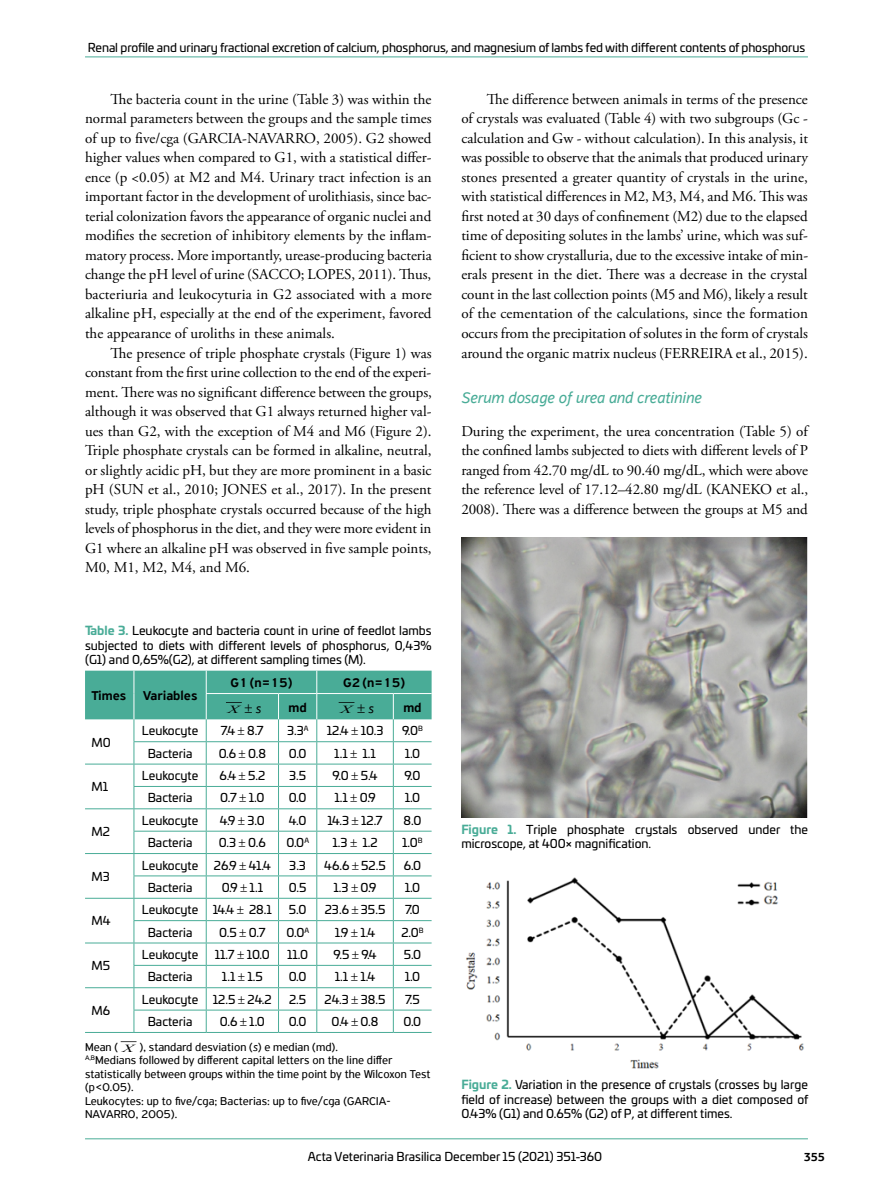
<style>
.page{position:relative;width:893px;height:1191px;background:#fff}
.page>*{position:absolute;margin:0;border:0;box-sizing:border-box;transform-origin:0 0}
.t1{font:italic 16.5px "PF Highway Sans Pro";color:#49ac97}
.t2{font:15px/19.5px "Adobe Garamond Pro";color:#000;text-align:justify}
.t3{font:500 13.5px "PF Highway Sans Pro";color:#000}
.t4{font:italic 13.5px "PF Highway Sans Pro";color:#000}
.t5{font:12px/14.4px "Univia Pro";color:#000;text-align:justify}
.t6{font:12px/13.5px "PF Highway Sans Pro";color:#000}
.t7{font:700 12px "PF Agora Sans Pro";color:#000}
.t8{font:italic 10.95px "Times New Roman";color:#000;scale:1.68 1}
.s1{font-weight:700;color:#49ac97}
.s2{font-style:italic}
</style>
<div class="page">
<hr style="left:85px;top:1138px;width:723px;height:1px;background:#49ac97">
<hr style="left:85px;top:57px;width:723px;height:1px;background:#49ac97">
<hr style="left:85px;top:1032px;width:49px;height:1px;background:#49ac97">
<hr style="left:134px;top:1032px;width:72px;height:1px;background:#49ac97">
<hr style="left:206px;top:1032px;width:73px;height:1px;background:#49ac97">
<hr style="left:279px;top:1032px;width:38px;height:1px;background:#49ac97">
<hr style="left:317px;top:1032px;width:76px;height:1px;background:#49ac97">
<hr style="left:393px;top:1032px;width:39px;height:1px;background:#49ac97">
<svg style="left:121px;top:1041px;width:15px;height:1px"></svg>
<img style="left:461px;top:537px;width:347px;height:280px">
<img style="left:466px;top:877px;width:338px;height:192px">
<svg style="left:85px;top:670px;width:347px;height:362px"></svg>
<p class="t5" style="left:88px;top:39px;width:719px">Renal profile and urinary fractional excretion of calcium, phosphorus, and magnesium of lambs fed with different contents of phosphorus</p>
<p class="t2" style="left:85px;top:90px;width:348px;text-indent:26px">The bacteria count in the urine (Table 3) was within the normal parameters between the groups and the sample times of up to five/cga (GARCIA-NAVARRO, 2005). G2 showed higher values when compared to G1, with a statistical differ&shy;ence (p &lt;0.05) at M2 and M4. Urinary tract infection is an important factor in the development of urolithiasis, since bac&shy;terial colonization favors the appearance of organic nuclei and modifies the secretion of inhibitory elements by the inflam&shy;matory process. More importantly, urease-producing bacteria change the pH level of urine (SACCO; LOPES, 2011). Thus, bacteriuria and leukocyturia in G2 associated with a more alkaline pH, especially at the end of the experiment, favored the appearance of uroliths in these animals.</p>
<p class="t2" style="left:85px;top:343px;width:348px;text-indent:26px">The presence of triple phosphate crystals (Figure 1) was constant from the first urine collection to the end of the experi&shy;ment. There was no significant difference between the groups, although it was observed that G1 always returned higher val&shy;ues than G2, with the exception of M4 and M6 (Figure 2).<br>Triple phosphate crystals can be formed in alkaline, neutral, or slightly acidic pH, but they are more prominent in a basic pH (SUN et al., 2010; JONES et al., 2017). In the present study, triple phosphate crystals occurred because of the high levels of phosphorus in the diet, and they were more evident in G1 where an alkaline pH was observed in five sample points, M0, M1, M2, M4, and M6.</p>
<p class="t2" style="left:461px;top:90px;width:348px;text-indent:26px">The difference between animals in terms of the presence of crystals was evaluated (Table 4) with two subgroups (Gc - calculation and Gw - without calculation). In this analysis, it was possible to observe that the animals that produced urinary stones presented a greater quantity of crystals in the urine, with statistical differences in M2, M3, M4, and M6. This was first noted at 30 days of confinement (M2) due to the elapsed time of depositing solutes in the lambs’ urine, which was suf&shy;ficient to show crystalluria, due to the excessive intake of min&shy;erals present in the diet. There was a decrease in the crystal count in the last collection points (M5 and M6), likely a result of the cementation of the calculations, since the formation occurs from the precipitation of solutes in the form of crystals around the organic matrix nucleus (FERREIRA et al., 2015).</p>
<p class="t1" style="left:461px;top:388px;width:242px">Serum dosage of urea and creatinine</p>
<p class="t2" style="left:461px;top:421px;width:348px">During the experiment, the urea concentration (Table 5) of the confined lambs subjected to diets with different levels of P ranged from 42.70 mg/dL to 90.40 mg/dL, which were above the reference level of 17.12–42.80 mg/dL (KANEKO et al., 2008). There was a difference between the groups at M5 and</p>
<p class="t5" style="left:85px;top:623px;width:348px"><span class="s1">Table 3.</span> Leukocyte and bacteria count in urine of feedlot lambs subjected to diets with different levels of phosphorus, 0,43% (G1) and 0,65%(G2), at different sampling times (M).</p>
<p class="t3" style="left:91px;top:687px;width:108px">Times Variables</p>
<p class="t3" style="left:231px;top:675px;width:63px">G1(n=15)</p>
<p class="t3" style="left:343px;top:675px;width:63px">G2(n=15)</p>
<p class="t8" style="left:228px;top:701px;width:8px">X</p>
<p class="t4" style="left:256px;top:700px;width:7px">s</p>
<p class="t3" style="left:289px;top:699px;width:20px">md</p>
<p class="t8" style="left:340px;top:701px;width:8px">X</p>
<p class="t4" style="left:369px;top:700px;width:7px">s</p>
<p class="t3" style="left:403px;top:699px;width:20px">md</p>
<p class="t5" style="left:91px;top:734px;width:21px">M0</p>
<p class="t5" style="left:91px;top:779px;width:18px">M1</p>
<p class="t5" style="left:91px;top:823px;width:20px">M2</p>
<p class="t5" style="left:91px;top:868px;width:20px">M3</p>
<p class="t5" style="left:91px;top:913px;width:21px">M4</p>
<p class="t5" style="left:91px;top:958px;width:20px">M5</p>
<p class="t5" style="left:142px;top:723px;width:58px">Leukocyte</p>
<p class="t5" style="left:221px;top:723px;width:44px">7.4 8.7</p>
<p class="t5" style="left:287px;top:723px;width:23px">3.3<sup>A</sup></p>
<p class="t5" style="left:327px;top:723px;width:58px">12.4 10.3</p>
<p class="t5" style="left:402px;top:723px;width:22px">9.0<sup>B</sup></p>
<p class="t5" style="left:148px;top:745px;width:46px">Bacteria</p>
<p class="t5" style="left:219px;top:745px;width:49px">0.6 0.8</p>
<p class="t5" style="left:289px;top:745px;width:19px">0.0</p>
<p class="t5" style="left:334px;top:745px;width:43px">1.1 1.1</p>
<p class="t5" style="left:405px;top:745px;width:17px">1.0</p>
<p class="t5" style="left:142px;top:767px;width:58px">Leukocyte</p>
<p class="t5" style="left:219px;top:767px;width:47px">6.4 5.2</p>
<p class="t5" style="left:289px;top:767px;width:19px">3.5</p>
<p class="t5" style="left:333px;top:767px;width:46px">9.0 5.4</p>
<p class="t5" style="left:404px;top:767px;width:18px">9.0</p>
<p class="t5" style="left:148px;top:790px;width:46px">Bacteria</p>
<p class="t5" style="left:220px;top:790px;width:46px">0.7 1.0</p>
<p class="t5" style="left:289px;top:790px;width:19px">0.0</p>
<p class="t5" style="left:334px;top:790px;width:43px">1.1 0.9</p>
<p class="t5" style="left:405px;top:790px;width:17px">1.0</p>
<p class="t5" style="left:142px;top:812px;width:58px">Leukocyte</p>
<p class="t5" style="left:220px;top:812px;width:46px">4.9 3.0</p>
<p class="t5" style="left:289px;top:812px;width:19px">4.0</p>
<p class="t5" style="left:327px;top:812px;width:57px">14.3 12.7</p>
<p class="t5" style="left:404px;top:812px;width:19px">8.0</p>
<p class="t5" style="left:148px;top:835px;width:46px">Bacteria</p>
<p class="t5" style="left:219px;top:835px;width:48px">0.3 0.6</p>
<p class="t5" style="left:287px;top:835px;width:24px">0.0<sup>A</sup></p>
<p class="t5" style="left:333px;top:835px;width:46px">1.3 1.2</p>
<p class="t5" style="left:402px;top:835px;width:22px">1.0<sup>B</sup></p>
<p class="t5" style="left:142px;top:857px;width:58px">Leukocyte</p>
<p class="t5" style="left:214px;top:857px;width:58px">26.9 41.4</p>
<p class="t5" style="left:289px;top:857px;width:18px">3.3</p>
<p class="t5" style="left:324px;top:857px;width:63px">46.6 52.5</p>
<p class="t5" style="left:404px;top:857px;width:19px">6.0</p>
<p class="t5" style="left:148px;top:879px;width:46px">Bacteria</p>
<p class="t5" style="left:222px;top:879px;width:43px">0.9 1.1</p>
<p class="t5" style="left:289px;top:879px;width:19px">0.5</p>
<p class="t5" style="left:334px;top:879px;width:44px">1.3 0.9</p>
<p class="t5" style="left:405px;top:879px;width:17px">1.0</p>
<p class="t5" style="left:142px;top:902px;width:131px">Leukocyte 14.4 28.1</p>
<p class="t5" style="left:289px;top:902px;width:19px">5.0</p>
<p class="t5" style="left:325px;top:902px;width:62px">23.6 35.5</p>
<p class="t5" style="left:405px;top:902px;width:16px">7.0</p>
<p class="t5" style="left:148px;top:924px;width:46px">Bacteria</p>
<p class="t5" style="left:219px;top:924px;width:48px">0.5 0.7</p>
<p class="t5" style="left:287px;top:924px;width:24px">0.0<sup>A</sup></p>
<p class="t5" style="left:335px;top:924px;width:42px">1.9 1.4</p>
<p class="t5" style="left:401px;top:924px;width:24px">2.0<sup>B</sup></p>
<p class="t5" style="left:142px;top:946px;width:58px">Leukocyte</p>
<p class="t5" style="left:215px;top:946px;width:56px">11.7 10.0</p>
<p class="t5" style="left:287px;top:946px;width:22px">11.0</p>
<p class="t5" style="left:333px;top:946px;width:45px">9.5 9.4</p>
<p class="t5" style="left:404px;top:946px;width:19px">5.0</p>
<p class="t5" style="left:148px;top:969px;width:46px">Bacteria</p>
<p class="t5" style="left:222px;top:969px;width:42px">1.1 1.5</p>
<p class="t5" style="left:289px;top:969px;width:19px">0.0</p>
<p class="t5" style="left:335px;top:969px;width:42px">1.1 1.4</p>
<p class="t5" style="left:405px;top:969px;width:17px">1.0</p>
<p class="t5" style="left:142px;top:991px;width:131px">Leukocyte 12.5 24.2</p>
<p class="t5" style="left:289px;top:991px;width:19px">2.5</p>
<p class="t5" style="left:325px;top:991px;width:62px">24.3 38.5</p>
<p class="t5" style="left:405px;top:991px;width:16px">7.5</p>
<p class="t5" style="left:148px;top:1013px;width:46px">Bacteria</p>
<p class="t5" style="left:220px;top:1013px;width:47px">0.6 1.0</p>
<p class="t5" style="left:289px;top:1013px;width:19px">0.0</p>
<p class="t5" style="left:332px;top:1013px;width:48px">0.4 0.8</p>
<p class="t5" style="left:404px;top:1013px;width:19px">0.0</p>
<p class="t6" style="left:85px;top:1040px;width:347px">Mean ( <sub>X</sub> ), standard desviation (<span class="s2">s</span>) e median (md).<br><sup>A,B</sup>Medians followed by different capital letters on the line differ statistically between groups within the time point by the Wilcoxon Test (p&lt;0.05).<br>Leukocytes: up to five/cga; Bacterias: up to five/cga (GARCIA-NAVARRO, 2005).</p>
<p class="t5" style="left:91px;top:1002px;width:20px">M6</p>
<p class="t5" style="left:461px;top:821px;width:348px"><span class="s1">Figure 1.</span> Triple phosphate crystals observed under the microscope, at 400× magnification.</p>
<p class="t5" style="left:461px;top:1077px;width:349px"><span class="s1">Figure 2.</span> Variation in the presence of crystals (crosses by large field of increase) between the groups with a diet composed of 0.43% (G1) and 0.65% (G2) of P, at different times.</p>
<p class="t5" style="left:308px;top:1148px;width:296px">Acta Veterinaria Brasilica December 15 (2021) 351-360</p>
<p class="t7" style="left:804px;top:1148px;width:23px">355</p>
</div>
